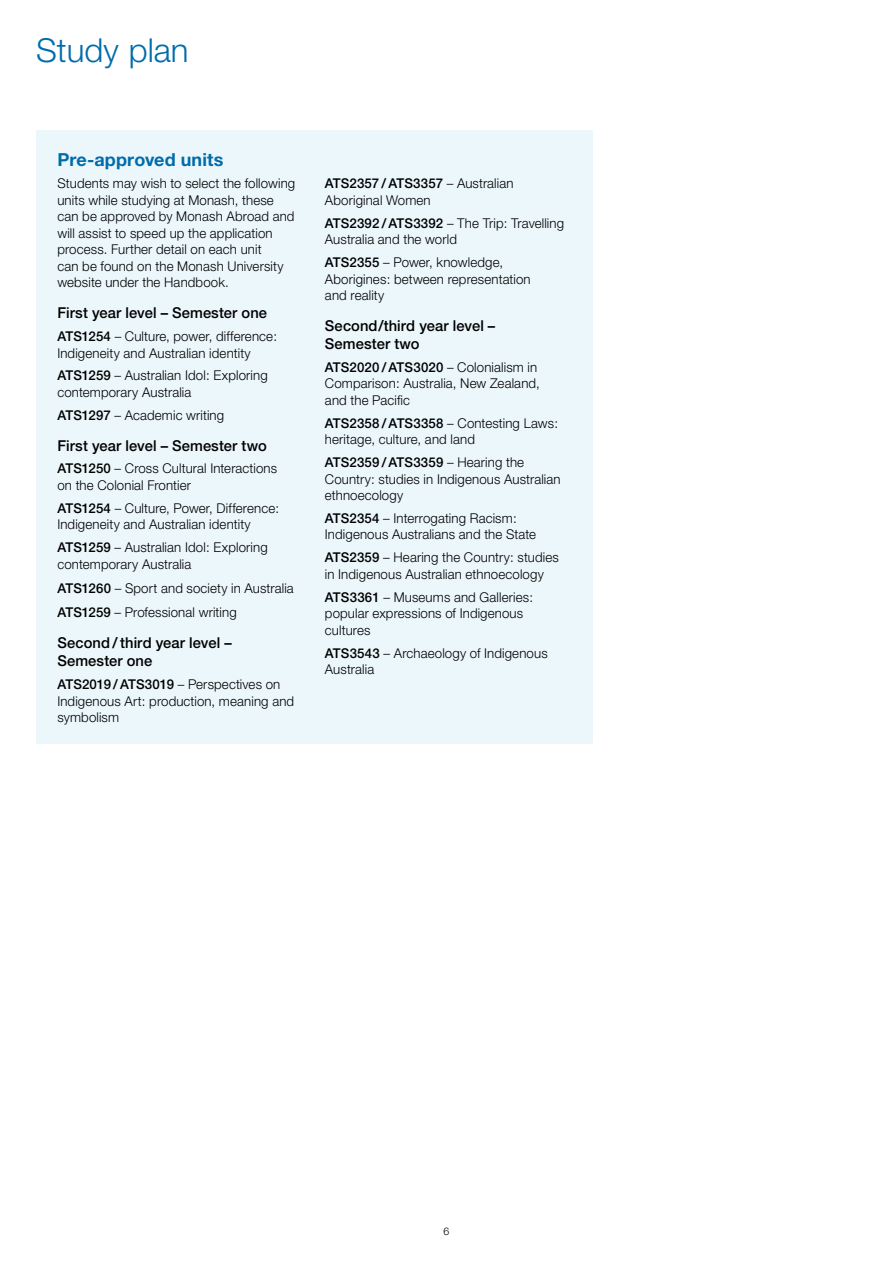
<style>
.page{position:relative;width:893px;height:1263px;background:#fff}
.page>*{position:absolute;margin:0;border:0;box-sizing:border-box;transform-origin:0 0}
.t1{font:300 33px "Helvetica Neue";color:#006cab}
.t2{font:700 18px "Helvetica Neue";letter-spacing:.01em;color:#006cab}
.t3{font:500 15px/18px "Helvetica Neue";letter-spacing:.005em;color:#000}
.t4{font:300 13.5px/16.5px "Helvetica Neue";letter-spacing:.01em;color:#000}
.t5{font:300 10.5px "Helvetica Neue";color:#000}
.s1{font-weight:500}
</style>
<div class="page">
<div style="left:36px;top:130px;width:556px;height:614px;background:#ecf7fb"></div>
<h1 class="t1" style="left:36px;top:30px;width:154px">Study plan</h1>
<h2 class="t2" style="left:57px;top:148px;width:167px">Pre-approved units</h2>
<p class="t4" style="left:57px;top:175px;width:239px">Students may wish to select the following units while studying at Monash, these can be approved by Monash Abroad and will assist to speed up the application process. Further detail on each unit<br>can be found on the Monash University website under the Handbook.</p>
<p class="t3" style="left:57px;top:304px;width:211px">First year level – Semester one</p>
<p class="t4" style="left:57px;top:328px;width:221px"><span class="s1">ATS1254</span> – Culture, power, difference:<br>Indigeneity and Australian identity</p>
<p class="t4" style="left:57px;top:367px;width:212px"><span class="s1">ATS1259</span> – Australian Idol: Exploring contemporary Australia</p>
<p class="t4" style="left:57px;top:406px;width:168px"><span class="s1">ATS1297</span> – Academic writing</p>
<p class="t3" style="left:57px;top:436px;width:211px">First year level – Semester two</p>
<p class="t4" style="left:57px;top:460px;width:221px"><span class="s1">ATS1250</span> – Cross Cultural Interactions on the Colonial Frontier</p>
<p class="t4" style="left:57px;top:499px;width:223px"><span class="s1">ATS1254</span> – Culture, Power, Difference:<br>Indigeneity and Australian identity</p>
<p class="t4" style="left:57px;top:539px;width:212px"><span class="s1">ATS1259</span> – Australian Idol: Exploring contemporary Australia</p>
<p class="t4" style="left:57px;top:576px;width:238px;line-height:24.5px"><span class="s1">ATS1260</span> – Sport and society in Australia<br><span class="s1">ATS1259</span> – Professional writing</p>
<p class="t3" style="left:57px;top:634px;width:176px">Second / third year level –<br>Semester one</p>
<p class="t4" style="left:57px;top:676px;width:238px"><span class="s1">ATS2019 / ATS3019</span> – Perspectives on<br>Indigenous Art: production, meaning and symbolism</p>
<p class="t4" style="left:325px;top:175px;width:190px"><span class="s1">ATS2357 / ATS3357</span> – Australian<br>Aboriginal Women</p>
<p class="t4" style="left:325px;top:214px;width:241px"><span class="s1">ATS2392 / ATS3392</span> – The Trip: Travelling<br>Australia and the world</p>
<p class="t4" style="left:325px;top:254px;width:207px"><span class="s1">ATS2355</span> – Power, knowledge,<br>Aborigines: between representation and reality</p>
<p class="t3" style="left:325px;top:316px;width:172px">Second/third year level –<br>Semester two</p>
<p class="t4" style="left:325px;top:358px;width:216px"><span class="s1">ATS2020 / ATS3020</span> – Colonialism in<br>Comparison: Australia, New Zealand, and the Pacific</p>
<p class="t4" style="left:325px;top:414px;width:235px"><span class="s1">ATS2358 / ATS3358</span> – Contesting Laws: heritage, culture, and land</p>
<p class="t4" style="left:325px;top:454px;width:237px"><span class="s1">ATS2359 / ATS3359</span> – Hearing the<br>Country: studies in Indigenous Australian ethnoecology</p>
<p class="t4" style="left:325px;top:510px;width:213px"><span class="s1">ATS2354</span> – Interrogating Racism:<br>Indigenous Australians and the State</p>
<p class="t4" style="left:325px;top:549px;width:236px"><span class="s1">ATS2359</span> – Hearing the Country: studies in Indigenous Australian ethnoecology</p>
<p class="t4" style="left:325px;top:588px;width:210px"><span class="s1">ATS3361</span> – Museums and Galleries: popular expressions of Indigenous cultures</p>
<p class="t4" style="left:325px;top:644px;width:224px"><span class="s1">ATS3543</span> – Archaeology of Indigenous<br>Australia</p>
<p class="t5" style="left:444px;top:1225px;width:7px">6</p>
</div>
